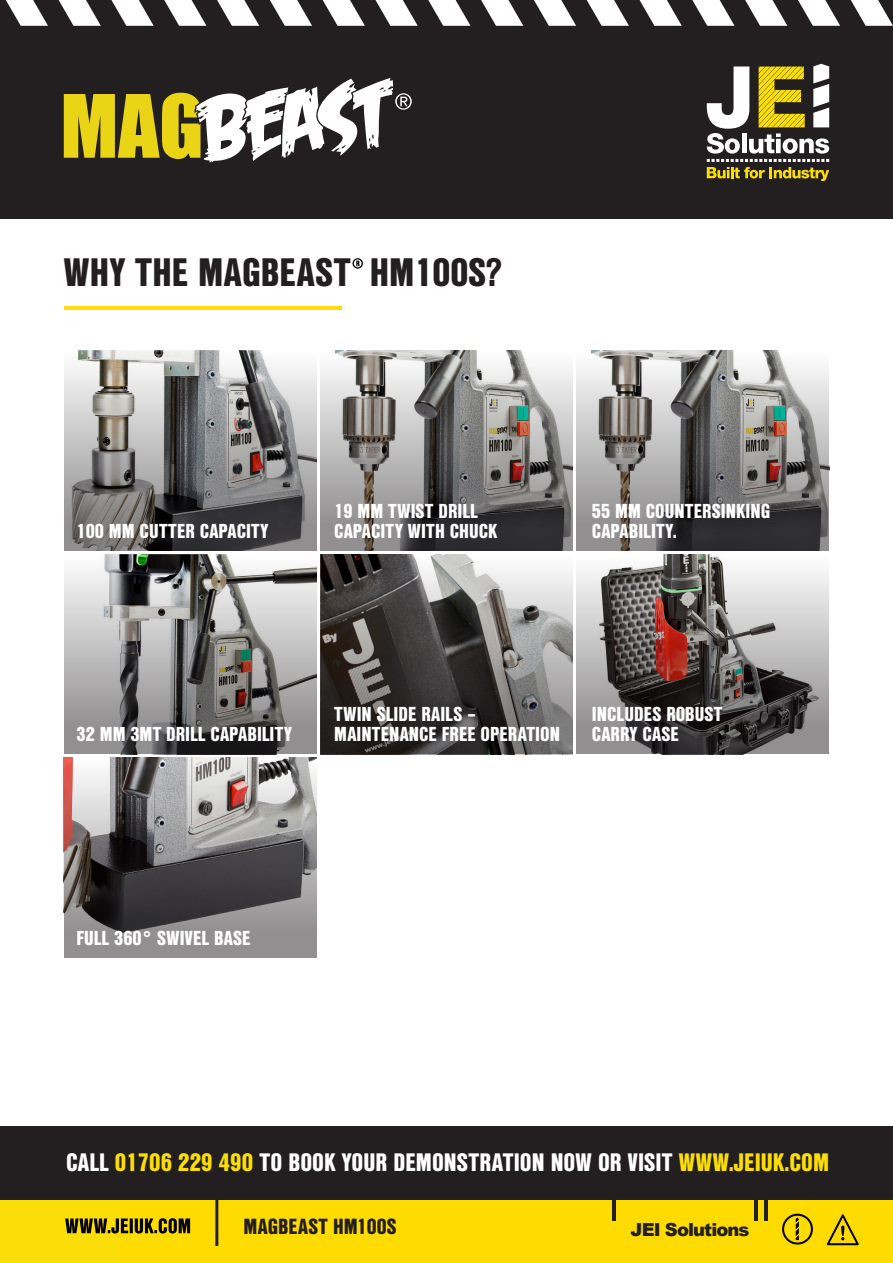
<style>
.page{position:relative;width:893px;height:1263px;background:#fff}
.page>*{position:absolute;margin:0;border:0;box-sizing:border-box;transform-origin:0 0}
.t1{font:900 38.55px "Nimbus San Con L";letter-spacing:.005em;color:#231f20}
.t2{font:900 24.6px "Nimbus San Con L";color:#fff}
.t3{font:900 21.3px "Nimbus San Con L";color:#231f20}
.t4{font:900 19.65px/20.1px "Nimbus San Con L";color:#fff}
.t5{font:900 18px "Arial";letter-spacing:-.05em;color:#231f20}
.s1{color:#fbde07}
</style>
<div class="page">
<svg style="left:64px;top:351px;width:252px;height:200px;background:#898787"></svg>
<svg style="left:64px;top:554px;width:252px;height:200px;background:#8e8d8d"></svg>
<svg style="left:320px;top:351px;width:253px;height:200px;background:#8a8887"></svg>
<svg style="left:320px;top:554px;width:253px;height:200px;background:#646160"></svg>
<svg style="left:577px;top:351px;width:252px;height:200px;background:#878584"></svg>
<svg style="left:577px;top:554px;width:252px;height:200px;background:#847d7c"></svg>
<div style="left:0;top:0;width:893px;height:218px;background:#231f20"></div>
<div style="left:0;top:1199px;width:893px;height:64px;background:#fbde07"></div>
<div style="left:121px;top:1199px;width:772px;height:64px;background:#ffdc01"></div>
<hr style="left:613px;top:1199px;width:3px;height:21px;background:#231f20">
<hr style="left:755px;top:1199px;width:3px;height:21px;background:#231f20">
<hr style="left:764px;top:1199px;width:3px;height:21px;background:#231f20">
<svg style="left:796px;top:1217px;width:3px;height:23px"></svg>
<div style="left:782px;top:1214px;width:31px;height:30px;border:2px solid #040503;border-radius:50%"></div>
<svg style="left:827px;top:1214px;width:32px;height:32px"></svg>
<svg style="left:65px;top:1218px;width:125px;height:15px"></svg>
<hr style="left:215px;top:1199px;width:3px;height:47px;background:#231f20">
<svg style="left:6px;top:0;width:42px;height:26px"></svg>
<svg style="left:164px;top:0;width:42px;height:26px"></svg>
<svg style="left:323px;top:0;width:42px;height:26px"></svg>
<svg style="left:481px;top:0;width:42px;height:26px"></svg>
<svg style="left:639px;top:0;width:43px;height:26px"></svg>
<svg style="left:798px;top:0;width:42px;height:26px"></svg>
<svg style="left:59px;top:0;width:42px;height:26px"></svg>
<svg style="left:217px;top:0;width:42px;height:26px"></svg>
<svg style="left:375px;top:0;width:43px;height:26px"></svg>
<svg style="left:534px;top:0;width:42px;height:26px"></svg>
<svg style="left:692px;top:0;width:42px;height:26px"></svg>
<svg style="left:111px;top:0;width:43px;height:26px"></svg>
<svg style="left:270px;top:0;width:42px;height:26px"></svg>
<svg style="left:428px;top:0;width:42px;height:26px"></svg>
<svg style="left:587px;top:0;width:42px;height:26px"></svg>
<svg style="left:745px;top:0;width:42px;height:26px"></svg>
<svg style="left:851px;top:0;width:42px;height:26px"></svg>
<svg style="left:707px;top:64px;width:122px;height:117px"></svg>
<div style="left:0;top:1126px;width:893px;height:73px;background:#231f20"></div>
<svg style="left:64px;top:78px;width:348px;height:85px"></svg>
<hr style="left:64px;top:306px;width:278px;height:3px;background:#fbde07">
<svg style="left:352px;top:258px;width:11px;height:11px"></svg>
<svg style="left:64px;top:757px;width:252px;height:200px;background:#7e7878"></svg>
<p class="t1" style="left:64px;top:243px;width:440px">WHY THE MAGBEAST HM100S?</p>
<p class="t4" style="left:77px;top:520px;width:193px">100 MM CUTTER CAPACITY</p>
<p class="t4" style="left:334px;top:500px;width:165px">19 MM TWIST DRILL<br>CAPACITY WITH CHUCK</p>
<p class="t4" style="left:592px;top:500px;width:180px">55 MM COUNTERSINKING<br>CAPABILITY.</p>
<p class="t4" style="left:77px;top:723px;width:217px">32 MM 3MT DRILL CAPABILITY</p>
<p class="t4" style="left:334px;top:703px;width:227px">TWIN SLIDE RAILS –<br>MAINTENANCE FREE OPERATION</p>
<p class="t4" style="left:592px;top:703px;width:132px">INCLUDES ROBUST<br>CARRY CASE</p>
<p class="t4" style="left:77px;top:927px;width:176px">FULL 360° SWIVEL BASE</p>
<p class="t2" style="left:66px;top:1144px;width:765px">CALL <span class="s1">01706 229 490</span> TO BOOK YOUR DEMONSTRATION NOW OR VISIT <span class="s1">WWW.JEIUK.COM</span></p>
<p class="t3" style="left:244px;top:1210px;width:154px">MAGBEAST HM100S</p>
<p class="t5" style="left:631px;top:1216px;width:120px">JEI Solutions</p>
</div>
